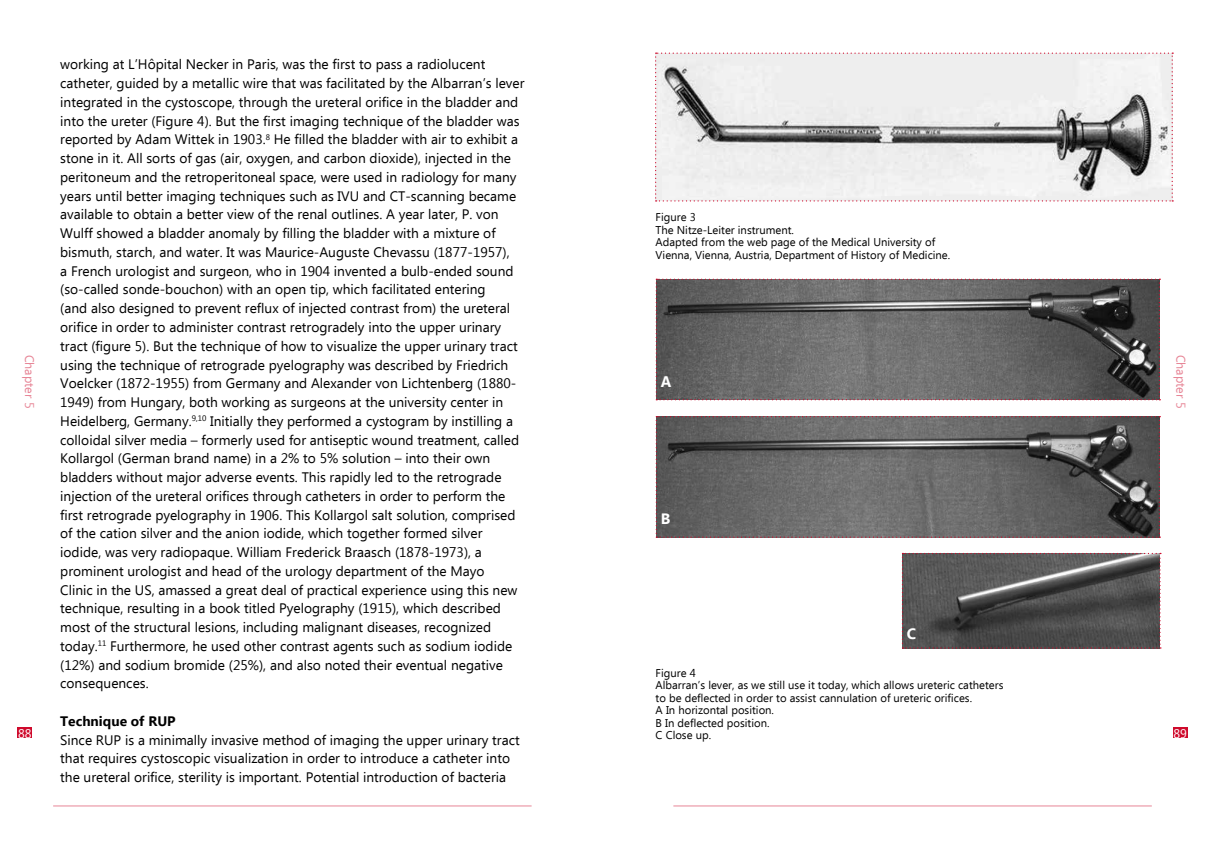
<style>
.page{position:relative;width:1205px;height:851px;background:#fff}
.page>*{position:absolute;margin:0;border:0;box-sizing:border-box;transform-origin:0 0}
.t1{font:700 15px "Ebrima";color:#fff}
.t2{font:13.75px/18.8px "Ebrima";color:#000}
.t3{font:700 13.75px "Ebrima";color:#000}
.t4{font:12.5px "Ebrima";color:#e78596}
.t5{font:12.5px "Ebrima";color:#fff}
.t6{font:11.25px/12.5px "Ebrima";color:#000}
</style>
<div class="page">
<div style="left:1173px;top:726px;width:14px;height:11px;background:#cf0a2c"></div>
<div style="left:18px;top:726px;width:14px;height:11px;background:#cf0a2c"></div>
<hr style="left:53px;top:805px;width:478px;height:1px;background:#e78596">
<hr style="left:673px;top:805px;width:479px;height:1px;background:#e78596">
<svg style="left:655px;top:53px;width:518px;height:148px"></svg>
<svg style="left:656px;top:278px;width:504px;height:122px;background:#646363"></svg>
<svg style="left:656px;top:416px;width:504px;height:121px;background:#646363"></svg>
<svg style="left:902px;top:552px;width:259px;height:96px;background:#565555"></svg>
<p class="t2" style="left:60px;top:56px;width:466px">working at L’Hôpital Necker in Paris, was the first to pass a radiolucent catheter, guided by a metallic wire that was facilitated by the Albarran’s lever integrated in the cystoscope, through the ureteral orifice in the bladder and into the ureter (Figure 4). But the first imaging technique of the bladder was reported by Adam Wittek in 1903.<sup>8</sup> He filled the bladder with air to exhibit a stone in it. All sorts of gas (air, oxygen, and carbon dioxide), injected in the peritoneum and the retroperitoneal space, were used in radiology for many years until better imaging techniques such as IVU and CT-scanning became available to obtain a better view of the renal outlines. A year later, P. von Wulff showed a bladder anomaly by filling the bladder with a mixture of bismuth, starch, and water. It was Maurice-Auguste Chevassu (1877-1957),<br>a French urologist and surgeon, who in 1904 invented a bulb-ended sound (so-called sonde-bouchon) with an open tip, which facilitated entering<br>(and also designed to prevent reflux of injected contrast from) the ureteral orifice in order to administer contrast retrogradely into the upper urinary tract (figure 5). But the technique of how to visualize the upper urinary tract using the technique of retrograde pyelography was described by Friedrich Voelcker (1872-1955) from Germany and Alexander von Lichtenberg (1880- 1949) from Hungary, both working as surgeons at the university center in Heidelberg, Germany.<sup>9,10</sup> Initially they performed a cystogram by instilling a colloidal silver media – formerly used for antiseptic wound treatment, called Kollargol (German brand name) in a 2% to 5% solution – into their own bladders without major adverse events. This rapidly led to the retrograde injection of the ureteral orifices through catheters in order to perform the first retrograde pyelography in 1906. This Kollargol salt solution, comprised of the cation silver and the anion iodide, which together formed silver iodide, was very radiopaque. William Frederick Braasch (1878-1973), a prominent urologist and head of the urology department of the Mayo<br>Clinic in the US, amassed a great deal of practical experience using this new technique, resulting in a book titled Pyelography (1915), which described most of the structural lesions, including malignant diseases, recognized today.<sup>11</sup> Furthermore, he used other contrast agents such as sodium iodide (12%) and sodium bromide (25%), and also noted their eventual negative consequences.</p>
<p class="t3" style="left:60px;top:710px;width:117px">Technique of RUP</p>
<p class="t2" style="left:60px;top:731px;width:461px">Since RUP is a minimally invasive method of imaging the upper urinary tract that requires cystoscopic visualization in order to introduce a catheter into the ureteral orifice, sterility is important. Potential introduction of bacteria</p>
<p class="t6" style="left:656px;top:212px;width:296px">Figure 3<br>The Nitze-Leiter instrument.<br>Adapted from the web page of the Medical University of Vienna, Vienna, Austria, Department of History of Medicine.</p>
<p class="t4" style="left:39px;top:354px;width:55px;rotate:90deg">Chapter 5</p>
<p class="t4" style="left:1190px;top:354px;width:55px;rotate:90deg">Chapter 5</p>
<p class="t1" style="left:661px;top:370px;width:12px">A</p>
<p class="t1" style="left:661px;top:507px;width:11px">B</p>
<p class="t1" style="left:907px;top:622px;width:11px">C</p>
<p class="t6" style="left:656px;top:667px;width:349px">Figure 4<br>Albarran’s lever, as we still use it today, which allows ureteric catheters to be deflected in order to assist cannulation of ureteric orifices.<br>A In horizontal position.<br>B In deflected position.<br>C Close up.</p>
<p class="t5" style="left:18px;top:724px;width:15px">88</p>
<p class="t5" style="left:1173px;top:724px;width:15px">89</p>
</div>
